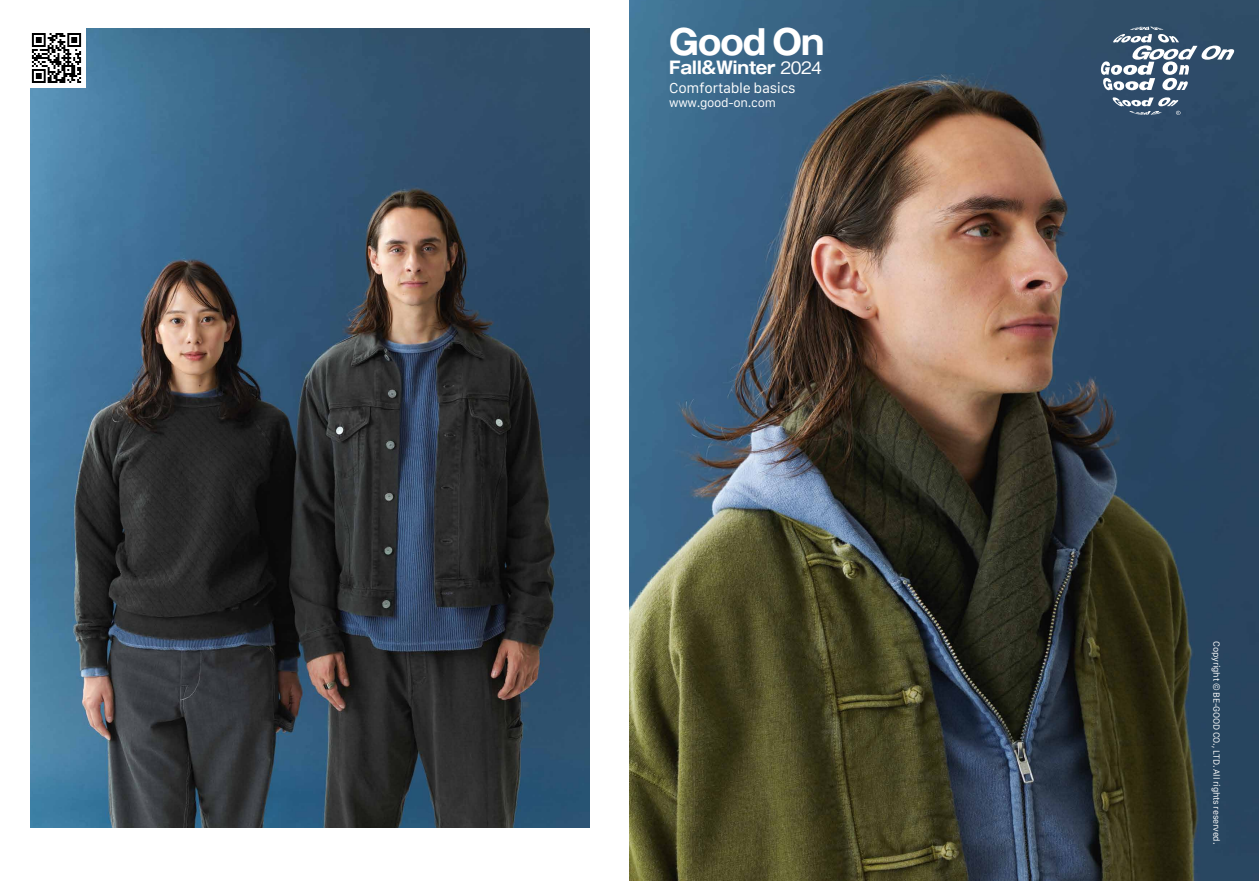
<style>
.page{position:relative;width:1259px;height:881px;background:#fff}
.page>*{position:absolute;margin:0;border:0;box-sizing:border-box;transform-origin:0 0}
.t1{font:700 34.05px "Gothic MB101 Pro";letter-spacing:-.025em;color:#fff}
.t2{font:700 16.95px "Gothic MB101 Pro";letter-spacing:-.025em;color:#fff}
.t3{font:13.65px "Galvji";letter-spacing:-.025em;color:#fff}
.t4{font:11.85px "Galvji";letter-spacing:-.025em;color:#fff}
.t5{font:8.55px "Galvji";letter-spacing:-.025em;color:#fff}
.s1{font-family:"Gothic BBB Pro";font-weight:500}
</style>
<div class="page">
<img style="left:629px;top:0;width:630px;height:880px">
<img style="left:31px;top:29px;width:559px;height:798px">
<svg style="left:1099px;top:27px;width:135px;height:88px;background:#586f86"></svg>
<img style="left:31px;top:29px;width:55px;height:58px">
<h1 class="t1" style="left:669px;top:14px;width:157px">Good On</h1>
<h2 class="t2" style="left:669px;top:53px;width:154px">Fall&amp;Winter <span class="s1">2024</span></h2>
<h3 class="t3" style="left:669px;top:80px;width:128px">Comfortable basics</h3>
<h3 class="t4" style="left:669px;top:95px;width:108px">www.good-on.com</h3>
<p class="t5" style="left:1221px;top:641px;width:204px;rotate:90deg">Copyright © BE-GOOD CO., LTD. All rights reserved.</p>
</div>
